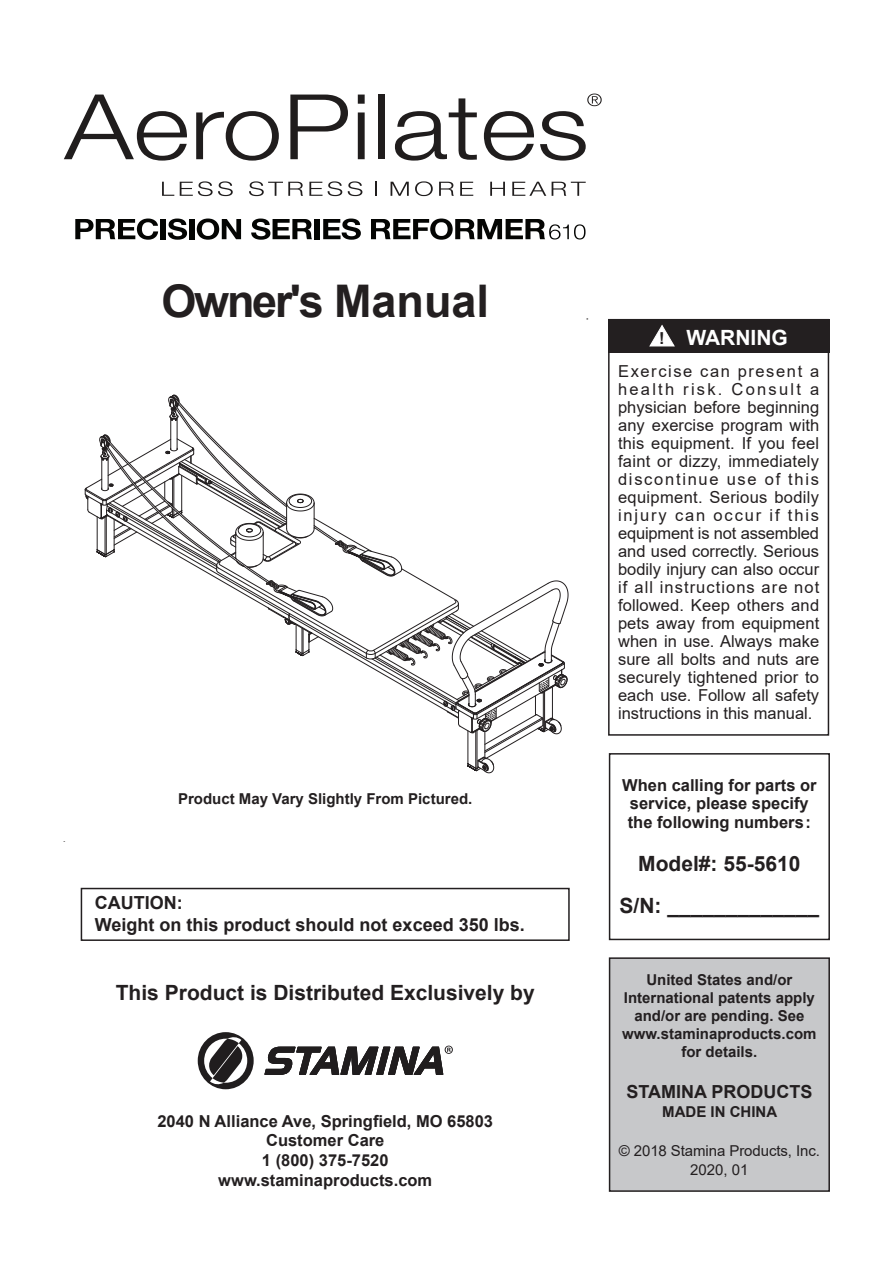
<style>
.page{position:relative;width:893px;height:1263px;background:#fff}
.page>*{position:absolute;margin:0;border:0;box-sizing:border-box;transform-origin:0 0}
.t1{font:700 45px "Arial";color:#231f20}
.t2{font:700 21px/42px "Arial";color:#231f20;text-align:center}
.t3{font:700 21px "Arial";color:#fff}
.t4{font:700 18px/21.6px "Arial";color:#231f20}
.t5{font:16.5px/18px "Arial";color:#231f20;text-align:justify}
.t6{font:700 16.5px/19.8px "Arial";color:#231f20;text-align:center}
.t7{font:700 15px/18px "Arial";color:#231f20;text-align:center}
.t8{font:15px/19.5px "Arial";letter-spacing:-.005em;color:#231f20;text-align:center}
.s1{font-size:16.5px;color:#231f20}
</style>
<div class="page">
<svg style="left:85px;top:395px;width:483px;height:378px"></svg>
<div style="left:81px;top:888px;width:489px;height:53px;border:2px solid #231f20"></div>
<div style="left:609px;top:753px;width:221px;height:187px;border:2px solid #231f20"></div>
<div style="left:608px;top:319px;width:221px;height:417px;border:2px solid #231f20"></div>
<div style="left:608px;top:319px;width:221px;height:34px;background:#231f20"></div>
<svg style="left:649px;top:325px;width:26px;height:21px"></svg>
<div style="left:610px;top:958px;width:219px;height:233px;background:#c7c8ca"></div>
<div style="left:609px;top:957px;width:221px;height:235px;border:2px solid #231f20"></div>
<svg style="left:64px;top:95px;width:123px;height:66px"></svg>
<svg style="left:196px;top:111px;width:83px;height:50px"></svg>
<svg style="left:290px;top:95px;width:58px;height:64px"></svg>
<svg style="left:358px;top:95px;width:7px;height:64px"></svg>
<div style="left:378px;top:95px;width:7px;height:64px;background:#201d1d"></div>
<svg style="left:395px;top:98px;width:82px;height:63px"></svg>
<svg style="left:484px;top:111px;width:50px;height:50px"></svg>
<svg style="left:540px;top:94px;width:62px;height:67px"></svg>
<svg style="left:162px;top:182px;width:12px;height:14px"></svg>
<svg style="left:180px;top:181px;width:53px;height:15px"></svg>
<svg style="left:249px;top:181px;width:54px;height:15px"></svg>
<svg style="left:309px;top:182px;width:13px;height:14px"></svg>
<svg style="left:328px;top:181px;width:14px;height:15px"></svg>
<svg style="left:348px;top:181px;width:14px;height:15px"></svg>
<svg style="left:391px;top:182px;width:18px;height:14px"></svg>
<svg style="left:415px;top:181px;width:18px;height:15px"></svg>
<svg style="left:439px;top:182px;width:15px;height:14px"></svg>
<svg style="left:460px;top:182px;width:13px;height:14px"></svg>
<svg style="left:490px;top:182px;width:15px;height:14px"></svg>
<svg style="left:512px;top:182px;width:34px;height:14px"></svg>
<svg style="left:552px;top:182px;width:34px;height:14px"></svg>
<svg style="left:376px;top:181px;width:1px;height:15px"></svg>
<svg style="left:75px;top:218px;width:83px;height:22px"></svg>
<div style="left:161px;top:219px;width:5px;height:20px;background:#040503"></div>
<svg style="left:168px;top:218px;width:19px;height:22px"></svg>
<div style="left:189px;top:219px;width:5px;height:20px;background:#040503"></div>
<svg style="left:197px;top:218px;width:44px;height:22px"></svg>
<svg style="left:251px;top:218px;width:61px;height:22px"></svg>
<div style="left:315px;top:219px;width:5px;height:20px;background:#040503"></div>
<svg style="left:323px;top:218px;width:38px;height:22px"></svg>
<svg style="left:371px;top:218px;width:214px;height:22px"></svg>
<svg style="left:198px;top:1032px;width:56px;height:57px"></svg>
<svg style="left:264px;top:1045px;width:189px;height:30px"></svg>
<h1 class="t1" style="left:162px;top:270px;width:329px">Owner's Manual</h1>
<p class="t7" style="left:178px;top:790px;width:296px">Product May Vary Slightly From Pictured.</p>
<p class="t4" style="left:95px;top:892px;width:431px">CAUTION:<br>Weight on this product should not exceed 350 lbs.</p>
<p class="t2" style="left:116px;top:972px;width:420px">This Product is Distributed Exclusively by</p>
<p class="t6" style="left:157px;top:1111px;width:337px">2040 N Alliance Ave, Springfield, MO 65803<br>Customer Care<br>1 (800) 375-7520 www.staminaproducts.com</p>
<p class="t3" style="left:659px;top:323px;width:130px"><span class="s1">!</span> WARNING</p>
<p class="t5" style="left:618px;top:362px;width:203px">Exercise can present a health risk. Consult a physician before beginning any exercise program with this equipment. If you feel faint or dizzy, immediately discontinue use of this equipment. Serious bodily injury can occur if this equipment is not assembled and used correctly. Serious bodily injury can also occur if all instructions are not followed. Keep others and pets away from equipment when in use. Always make sure all bolts and nuts are securely tightened prior to each use. Follow all safety instructions in this manual.</p>
<p class="t6" style="left:622px;top:777px;width:196px;line-height:18px">When calling for parts or service, please specify the following numbers:</p>
<p class="t2" style="left:620px;top:843px;width:201px">Model#: 55-5610<br>S/N: _____________</p>
<p class="t7" style="left:622px;top:971px;width:196px">United States and/or<br>International patents apply and/or are pending. See www.staminaproducts.com for details.</p>
<p class="t4" style="left:626px;top:1081px;width:187px">STAMINA PRODUCTS</p>
<p class="t7" style="left:662px;top:1103px;width:116px">MADE IN CHINA</p>
<p class="t8" style="left:619px;top:1141px;width:203px">© 2018 Stamina Products, Inc.<br>2020, 01</p>
</div>
